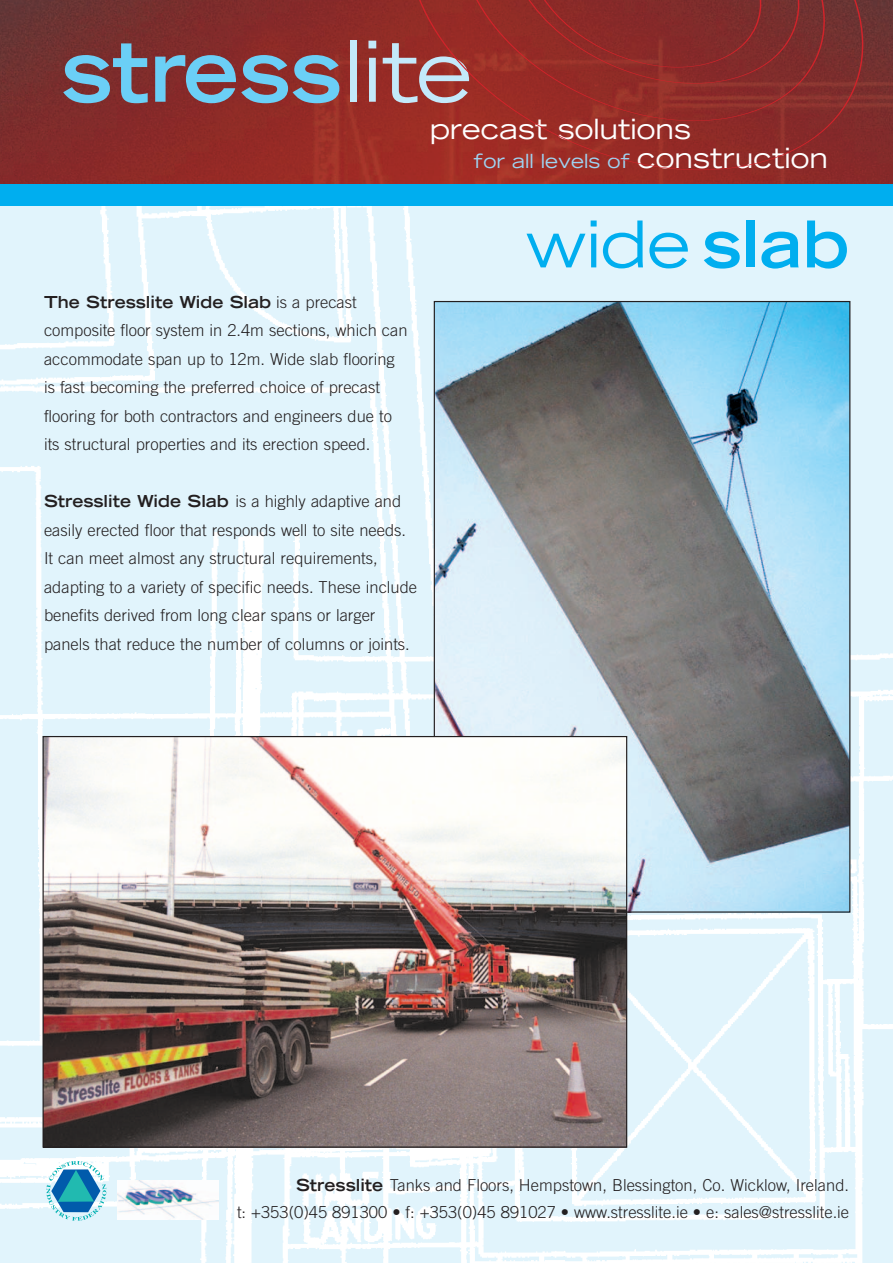
<style>
.page{position:relative;width:893px;height:1263px;background:#e1f4fc}
.page>*{position:absolute;margin:0;border:0;box-sizing:border-box;transform-origin:0 0}
.t1{font:expanded 64.5px "Trade Gothic LH";color:#00aeef}
.t2{font:expanded 27.9px "Trade Gothic LH";color:#fff}
.t3{font:expanded 19.5px "Trade Gothic LH";color:#9ed3f1}
.t4{font:300 16.5px/28.5px "Trade Gothic";color:#231f20}
.t5{font:700 expanded 16.5px "Trade Gothic LH";color:#231f20}
.s1{font-size:27.9px;color:#fff}
.s2{font-family:"Trade Gothic";font-weight:300;font-stretch:normal}
.s3{font-family:"Trade Gothic LH";font-weight:700;font-stretch:expanded}
.s4{font-weight:700}
</style>
<div class="page">
<img style="left:672px;top:533px;width:221px;height:730px">
<img style="left:0;top:206px;width:672px;height:1057px">
<div style="left:0;top:0;width:893px;height:206px;background:#00aeef"></div>
<img style="left:436px;top:303px;width:412px;height:608px">
<img style="left:0;top:0;width:893px;height:183px">
<svg style="left:63px;top:43px;width:85px;height:60px;background:#747383"></svg>
<svg style="left:155px;top:55px;width:184px;height:48px;background:#7a7f92"></svg>
<div style="left:350px;top:41px;width:7px;height:61px;background:#c3e9fa"></div>
<svg style="left:368px;top:41px;width:8px;height:61px"></svg>
<svg style="left:383px;top:0;width:496px;height:179px;background:#94322e"></svg>
<svg style="left:440px;top:0;width:405px;height:140px;background:#93302c"></svg>
<svg style="left:491px;top:0;width:324px;height:99px;background:#8a2b29"></svg>
<img style="left:45px;top:738px;width:580px;height:408px">
<svg style="left:46px;top:1161px;width:60px;height:60px"></svg>
<img style="left:117px;top:1180px;width:102px;height:40px">
<h2 class="t2" style="left:430px;top:118px;width:263px">precast solutions</h2>
<p class="t3" style="left:474px;top:154px;width:356px">for all levels of <span class="s1">construction</span></p>
<p class="t5" style="left:44px;top:296px;width:314px">The Stresslite Wide Slab <span class="s2">is a precast</span></p>
<p class="t4" style="left:44px;top:318px;width:365px">composite floor system in 2.4m sections, which can accommodate span up to 12m. Wide slab flooring is fast becoming the preferred choice of precast flooring for both contractors and engineers due to its structural properties and its erection speed.</p>
<p class="t4" style="left:44px;top:489px;width:375px"><span class="s3">Stresslite Wide Slab</span> is a highly adaptive and easily erected floor that responds well to site needs.<br>It can meet almost any structural requirements, adapting to a variety of specific needs. These include benefits derived from long clear spans or larger panels that reduce the number of columns or joints.</p>
<h1 class="t1" style="left:526px;top:220px;width:325px">wide <span class="s4">slab</span></h1>
<p class="t4" style="left:237px;top:1173px;width:614px;line-height:27px;text-align:right"><span class="s3">Stresslite</span> Tanks and Floors, Hempstown, Blessington, Co. Wicklow, Ireland.<br>t: +353(0)45 891300 • f: +353(0)45 891027 • www.stresslite.ie • e: sales@stresslite.ie</p>
</div>
